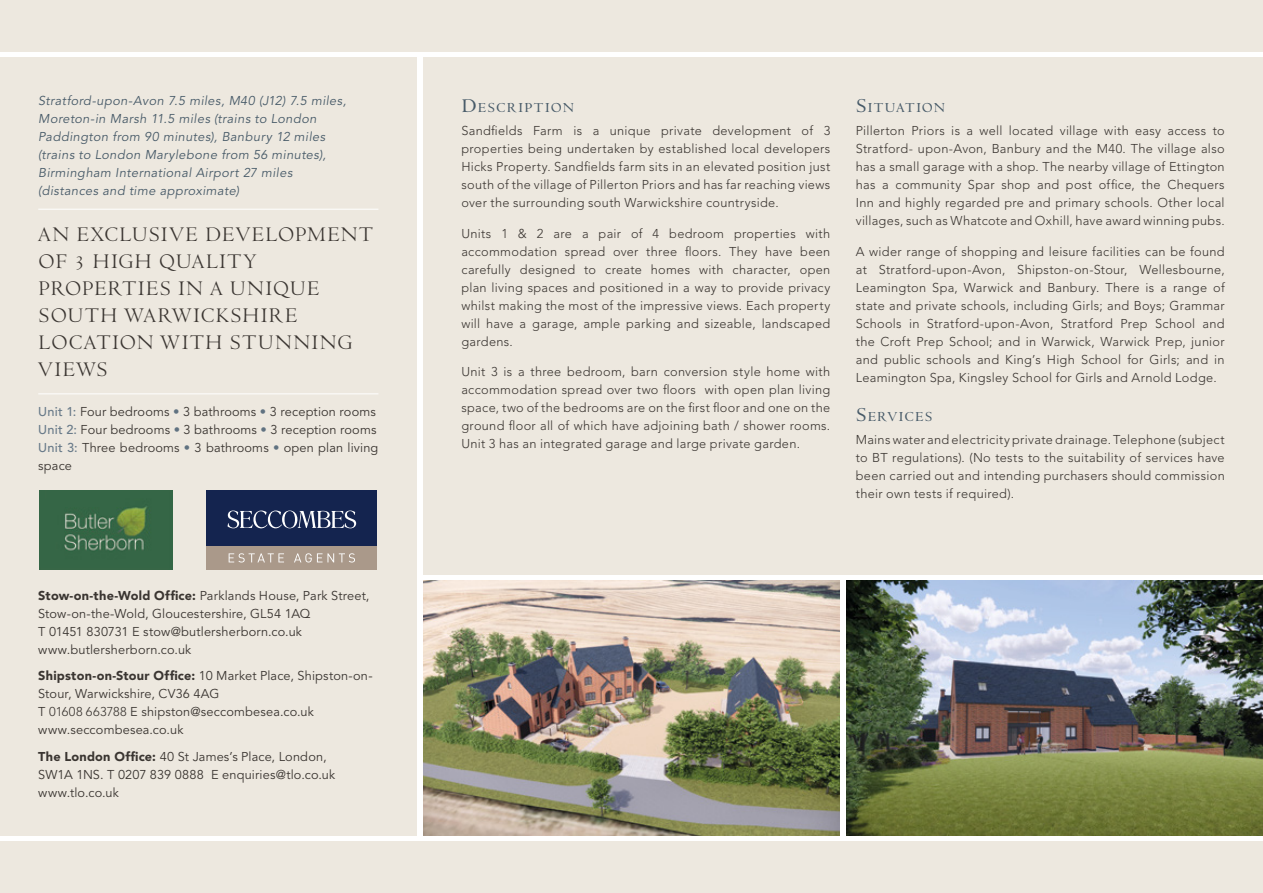
<style>
.page{position:relative;width:1263px;height:893px;background:#fff}
.page>*{position:absolute;margin:0;border:0;box-sizing:border-box;transform-origin:0 0}
.t1{font:22.5px/27px "Venetian 301 Bt";letter-spacing:.035em;color:#3a3531}
.t2{font:14.7px "Venetian 301 Dm BT Regular";letter-spacing:.075em;color:#475a68}
.t3{font:300 12.75px/18px "Avenir LT Std";letter-spacing:.025em;color:#3a3531;text-align:justify}
.t4{font:12.75px/18px "Avenir LT Std";letter-spacing:.015em;color:#3a3531}
.t5{font:italic 12.75px/18px "Avenir LT Std";letter-spacing:.035em;color:#475a68}
.s1{font-weight:500;color:#687a89}
.s2{color:#607281}
.s3{font-weight:900}
.s4{font-weight:300}
.s5{font-size:21px}
</style>
<div class="page">
<div style="left:0;top:0;width:1263px;height:51px;background:#ede8df"></div>
<div style="left:0;top:842px;width:1263px;height:51px;background:#ede8df"></div>
<div style="left:0;top:57px;width:417px;height:779px;background:#ede8df"></div>
<hr style="left:38px;top:209px;width:340px;height:1px;background:#fff">
<hr style="left:38px;top:393px;width:340px;height:1px;background:#fff">
<img style="left:846px;top:580px;width:417px;height:256px">
<img style="left:423px;top:580px;width:417px;height:256px">
<div style="left:423px;top:57px;width:840px;height:518px;background:#ede8df"></div>
<img style="left:39px;top:491px;width:133px;height:79px">
<div style="left:207px;top:491px;width:170px;height:55px;background:#14244f"></div>
<div style="left:207px;top:546px;width:170px;height:24px;background:#aa998a"></div>
<svg style="left:227px;top:510px;width:129px;height:18px"></svg>
<svg style="left:229px;top:553px;width:55px;height:9px"></svg>
<svg style="left:294px;top:553px;width:61px;height:9px"></svg>
<p class="t5" style="left:38px;top:92px;width:309px">Stratford-upon-Avon 7.5 miles, M40 (J12) 7.5 miles, Moreton-in Marsh 11.5 miles (trains to London Paddington from 90 minutes), Banbury 12 miles (trains to London Marylebone from 56 minutes), Birmingham International Airport 27 miles (distances and time approximate)</p>
<h1 class="t1" style="left:38px;top:221px;width:337px">AN EXCLUSIVE DEVELOPMENT<br>OF 3 HIGH QUALITY<br>PROPERTIES IN A UNIQUE<br>SOUTH WARWICKSHIRE<br>LOCATION WITH STUNNING<br>VIEWS</h1>
<p class="t4" style="left:38px;top:403px;width:342px"><span class="s1">Unit 1:</span> Four bedrooms <span class="s2">•</span> 3 bathrooms <span class="s2">•</span> 3 reception rooms <span class="s1">Unit 2:</span> Four bedrooms <span class="s2">•</span> 3 bathrooms <span class="s2">•</span> 3 reception rooms <span class="s1">Unit 3:</span> Three bedrooms <span class="s2">•</span> 3 bathrooms <span class="s2">•</span> open plan living space</p>
<p class="t4" style="left:38px;top:587px;width:333px"><span class="s3">Stow-on-the-Wold Office:</span> Parklands House, Park Street, Stow-on-the-Wold, Gloucestershire, GL54 1AQ<br>T 01451 830731 E stow@butlersherborn.co.uk www.butlersherborn.co.uk</p>
<p class="t4" style="left:38px;top:667px;width:336px"><span class="s3">Shipston-on-Stour Office:</span> 10 Market Place, Shipston-on-Stour, Warwickshire, CV36 4AG<br>T <span class="s4">01608 663788</span> E shipston@seccombesea.co.uk www.seccombesea.co.uk</p>
<p class="t4" style="left:38px;top:748px;width:299px"><span class="s3">The London Office:</span> 40 St James’s Place, London,<br>SW1A 1NS. T 0207 839 0888 E enquiries@tlo.co.uk www.tlo.co.uk</p>
<p class="t2" style="left:461px;top:99px;width:114px"><span class="s5">D</span>ESCRIPTION</p>
<p class="t3" style="left:461px;top:121px;width:370px">Sandfields Farm is a unique private development of 3 properties being undertaken by established local developers Hicks Property. Sandfields farm sits in an elevated position just south of the village of Pillerton Priors and has far reaching views over the surrounding south Warwickshire countryside.</p>
<p class="t3" style="left:461px;top:224px;width:370px">Units 1 &amp; 2 are a pair of 4 bedroom properties with accommodation spread over three floors. They have been carefully designed to create homes with character, open plan living spaces and positioned in a way to provide privacy whilst making the most of the impressive views. Each property will have a garage, ample parking and sizeable, landscaped gardens.</p>
<p class="t3" style="left:461px;top:363px;width:370px">Unit 3 is a three bedroom, barn conversion style home with accommodation spread over two floors with open plan living space, two of the bedrooms are on the first floor and one on the ground floor all of which have adjoining bath / shower rooms.<br>Unit 3 has an integrated garage and large private garden.</p>
<p class="t2" style="left:856px;top:99px;width:91px"><span class="s5">S</span>ITUATION</p>
<p class="t3" style="left:856px;top:121px;width:370px">Pillerton Priors is a well located village with easy access to Stratford- upon-Avon, Banbury and the M40. The village also has a small garage with a shop. The nearby village of Ettington has a community Spar shop and post office, the Chequers Inn and highly regarded pre and primary schools. Other local villages, such as Whatcote and Oxhill, have award winning pubs.</p>
<p class="t3" style="left:856px;top:242px;width:370px">A wider range of shopping and leisure facilities can be found at Stratford-upon-Avon, Shipston-on-Stour, Wellesbourne, Leamington Spa, Warwick and Banbury. There is a range of state and private schools, including Girls; and Boys; Grammar Schools in Stratford-upon-Avon, Stratford Prep School and the Croft Prep School; and in Warwick, Warwick Prep, junior and public schools and King’s High School for Girls; and in Leamington Spa, Kingsley School for Girls and Arnold Lodge.</p>
<p class="t2" style="left:856px;top:408px;width:78px"><span class="s5">S</span>ERVICES</p>
<p class="t3" style="left:856px;top:430px;width:370px">Mains water and electricity private drainage. Telephone (subject to BT regulations). (No tests to the suitability of services have been carried out and intending purchasers should commission their own tests if required).</p>
</div>
